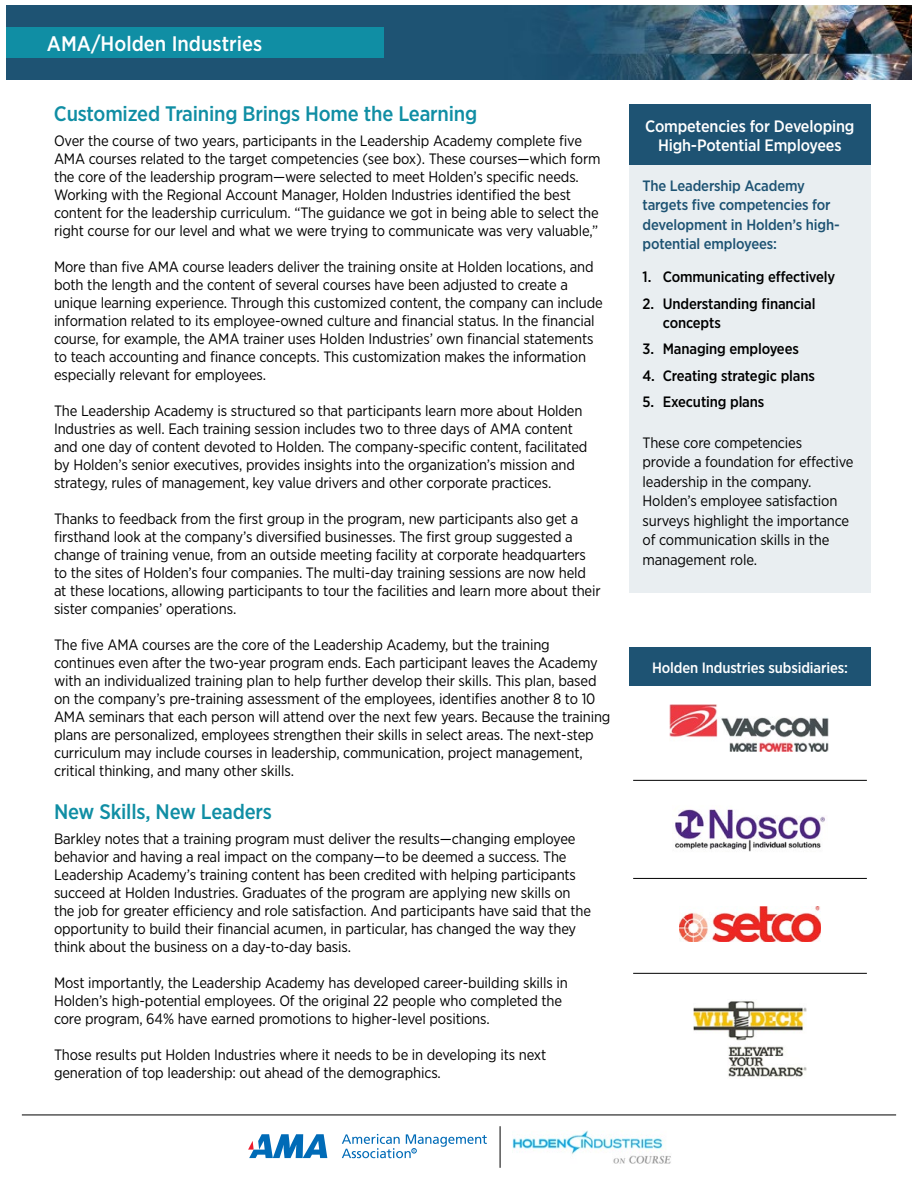
<style>
.page{position:relative;width:918px;height:1188px;background:#fff}
.page>*{position:absolute;margin:0;border:0;box-sizing:border-box;transform-origin:0 0}
.t1{font:500 21px "Gotham Narrow";letter-spacing:-.01em;color:#108ea4}
.t2{font:500 21px "Gotham Narrow";color:#fff}
.t3{font:500 16.5px/19.8px "Gotham Narrow";letter-spacing:-.01em;color:#fff;text-align:center}
.t4{font:15px/18px "Gotham Narrow";letter-spacing:-.01em;color:#000}
.t5{font:500 15px/19.5px "Gotham Narrow";letter-spacing:-.01em;color:#000}
.t6{font:500 15px/19.5px "Gotham Narrow";letter-spacing:-.01em;color:#1e5373}
.t7{font:500 15px "Gotham Narrow";letter-spacing:-.01em;color:#fff}
</style>
<div class="page">
<img style="left:6px;top:6px;width:906px;height:74px">
<div style="left:6px;top:28px;width:378px;height:30px;background:#108ea4"></div>
<div style="left:629px;top:105px;width:242px;height:60px;background:#1e5373"></div>
<div style="left:629px;top:165px;width:242px;height:428px;background:#e9eef1"></div>
<div style="left:629px;top:647px;width:242px;height:39px;background:#1e5373"></div>
<img style="left:669px;top:705px;width:159px;height:46px">
<img style="left:675px;top:809px;width:150px;height:43px">
<img style="left:679px;top:906px;width:142px;height:36px">
<img style="left:693px;top:1001px;width:114px;height:76px">
<hr style="left:633px;top:780px;width:234px;height:1px;background:#000">
<hr style="left:633px;top:878px;width:234px;height:1px;background:#000">
<hr style="left:633px;top:973px;width:234px;height:1px;background:#000">
<hr style="left:22px;top:1115px;width:874px;height:1px;background:#000">
<img style="left:512px;top:1130px;width:159px;height:34px">
<hr style="left:500px;top:1126px;width:1px;height:42px;background:#000">
<svg style="left:248px;top:1134px;width:79px;height:24px"></svg>
<svg style="left:342px;top:1134px;width:145px;height:24px"></svg>
<h1 class="t2" style="left:47px;top:31px;width:217px">AMA/Holden Industries</h1>
<h1 class="t1" style="left:54px;top:101px;width:425px">Customized Training Brings Home the Learning</h1>
<p class="t4" style="left:54px;top:132px;width:548px">Over the course of two years, participants in the Leadership Academy complete five AMA courses related to the target competencies (see box). These courses—which form the core of the leadership program—were selected to meet Holden’s specific needs.<br>Working with the Regional Account Manager, Holden Industries identified the best content for the leadership curriculum. “The guidance we got in being able to select the right course for our level and what we were trying to communicate was very valuable,”</p>
<p class="t4" style="left:54px;top:258px;width:550px">More than five AMA course leaders deliver the training onsite at Holden locations, and both the length and the content of several courses have been adjusted to create a unique learning experience. Through this customized content, the company can include information related to its employee-owned culture and financial status. In the financial course, for example, the AMA trainer uses Holden Industries’ own financial statements to teach accounting and finance concepts. This customization makes the information especially relevant for employees.</p>
<p class="t4" style="left:54px;top:402px;width:535px">The Leadership Academy is structured so that participants learn more about Holden Industries as well. Each training session includes two to three days of AMA content and one day of content devoted to Holden. The company-specific content, facilitated by Holden’s senior executives, provides insights into the organization’s mission and strategy, rules of management, key value drivers and other corporate practices.</p>
<p class="t4" style="left:54px;top:510px;width:548px">Thanks to feedback from the first group in the program, new participants also get a firsthand look at the company’s diversified businesses. The first group suggested a change of training venue, from an outside meeting facility at corporate headquarters to the sites of Holden’s four companies. The multi-day training sessions are now held at these locations, allowing participants to tour the facilities and learn more about their sister companies’ operations.</p>
<p class="t4" style="left:54px;top:636px;width:558px">The five AMA courses are the core of the Leadership Academy, but the training continues even after the two-year program ends. Each participant leaves the Academy with an individualized training plan to help further develop their skills. This plan, based on the company’s pre-training assessment of the employees, identifies another 8 to 10<br>AMA seminars that each person will attend over the next few years. Because the training plans are personalized, employees strengthen their skills in select areas. The next-step curriculum may include courses in leadership, communication, project management, critical thinking, and many other skills.</p>
<h1 class="t1" style="left:54px;top:799px;width:220px">New Skills, New Leaders</h1>
<p class="t4" style="left:54px;top:830px;width:539px">Barkley notes that a training program must deliver the results—changing employee behavior and having a real impact on the company—to be deemed a success. The Leadership Academy’s training content has been credited with helping participants succeed at Holden Industries. Graduates of the program are applying new skills on the job for greater efficiency and role satisfaction. And participants have said that the opportunity to build their financial acumen, in particular, has changed the way they think about the business on a day-to-day basis.</p>
<p class="t4" style="left:54px;top:974px;width:515px">Most importantly, the Leadership Academy has developed career-building skills in<br>Holden’s high-potential employees. Of the original 22 people who completed the core program, 64% have earned promotions to higher-level positions.</p>
<p class="t4" style="left:54px;top:1046px;width:494px">Those results put Holden Industries where it needs to be in developing its next generation of top leadership: out ahead of the demographics.</p>
<p class="t3" style="left:645px;top:116px;width:211px">Competencies for Developing<br>High-Potential Employees</p>
<p class="t6" style="left:643px;top:176px;width:199px">The Leadership Academy targets five competencies for development in Holden’s high&shy;potential employees:</p>
<p class="t5" style="left:643px;top:267px;width:194px">1. Communicating effectively</p>
<p class="t5" style="left:663px;top:293px;width:154px;text-indent:-20px">2. Understanding financial concepts</p>
<p class="t5" style="left:643px;top:339px;width:158px">3. Managing employees</p>
<p class="t5" style="left:643px;top:365px;width:174px">4. Creating strategic plans</p>
<p class="t5" style="left:643px;top:392px;width:123px">5. Executing plans</p>
<p class="t4" style="left:643px;top:433px;width:213px;line-height:19.5px">These core competencies provide a foundation for effective leadership in the company.<br>Holden’s employee satisfaction surveys highlight the importance of communication skills in the management role.</p>
<p class="t7" style="left:652px;top:658px;width:197px">Holden Industries subsidiaries:</p>
</div>
